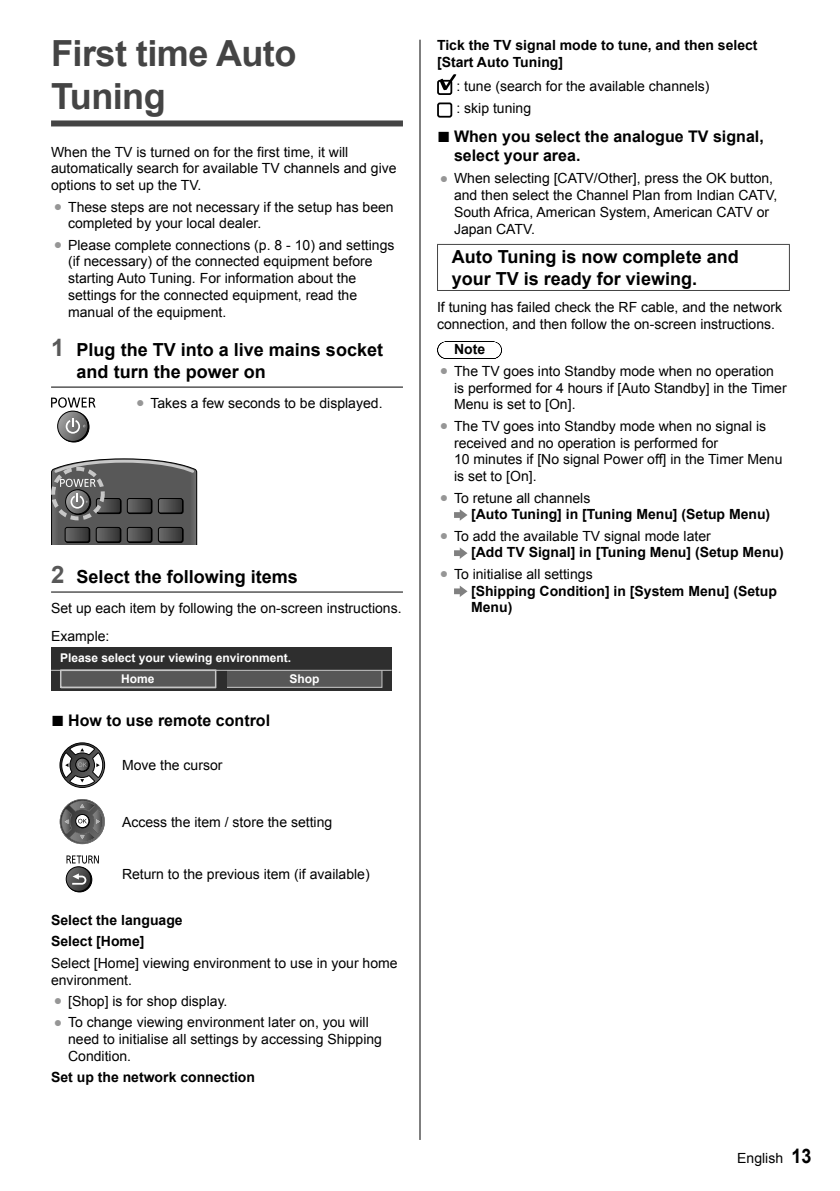
<style>
.page{position:relative;width:840px;height:1191px;background:#fff}
.page>*{position:absolute;margin:0;border:0;box-sizing:border-box;transform-origin:0 0}
.t1{font:700 36px/43.2px "Arial";letter-spacing:-.015em;color:#444}
.t2{font:700 18px/21.6px "Arial";color:#000}
.t3{font:700 16px/19.2px "Arial";color:#000}
.t4{font:14px/16.8px "Arial";color:#000}
.t5{font:700 14px/16.8px "Arial";color:#000}
.t6{font:700 12px/20.6px "Arial";color:#fff}
.s1{color:#969696}
.s2{font-size:24px;color:#585858}
.s3{font-size:22px}
.s4{font-weight:400;color:#969696}
.s5{font-weight:400}
.s6{font-weight:700;font-size:20px}
</style>
<div class="page">
<hr style="left:419px;top:40px;width:1px;height:1100px;background:#000">
<svg style="left:445px;top:341px;width:48px;height:18px"></svg>
<svg style="left:439px;top:74px;width:17px;height:16px"></svg>
<div style="left:437px;top:80px;width:15px;height:15px;border:2px solid #000;border-radius:2px"></div>
<div style="left:437px;top:102px;width:15px;height:16px;border:2px solid #000;border-radius:2px"></div>
<hr style="left:437px;top:244px;width:352px;height:1px;background:#444">
<hr style="left:437px;top:245px;width:1px;height:45px;background:#444">
<hr style="left:437px;top:290px;width:352px;height:1px;background:#444">
<hr style="left:788px;top:245px;width:1px;height:45px;background:#444">
<svg style="left:454px;top:509px;width:13px;height:12px"></svg>
<svg style="left:454px;top:547px;width:13px;height:12px"></svg>
<svg style="left:454px;top:586px;width:13px;height:11px"></svg>
<div style="left:51px;top:120px;width:352px;height:6px;background:#444"></div>
<hr style="left:51px;top:386px;width:352px;height:1px;background:#000">
<hr style="left:51px;top:591px;width:352px;height:1px;background:#000">
<div style="left:59px;top:412px;width:30px;height:30px;background:#000;border-radius:50%"></div>
<div style="left:58px;top:411px;width:31px;height:31px;border:1px solid #000;border-radius:50%"></div>
<svg style="left:58px;top:411px;width:30px;height:30px"></svg>
<div style="left:57px;top:410px;width:31px;height:32px;border:1px solid #000;border-radius:50%"></div>
<svg style="left:66px;top:418px;width:20px;height:15px"></svg>
<svg style="left:51px;top:397px;width:44px;height:11px"></svg>
<svg style="left:51px;top:458px;width:146px;height:87px;background:#5f5f5f"></svg>
<div style="left:51px;top:467px;width:54px;height:53px;border:4px dashed #c7c7c7;border-radius:50%"></div>
<div style="left:51px;top:647px;width:340px;height:44px;background:#2e2e2e"></div>
<div style="left:61px;top:669px;width:154px;height:19px;background:#575757"></div>
<svg style="left:226px;top:669px;width:156px;height:19px;background:#5c5c5c"></svg>
<div style="left:60px;top:669px;width:156px;height:19px;border:2px solid #c6c6c6"></div>
<hr style="left:51px;top:670px;width:340px;height:1px;background:#c6c6c6">
<svg style="left:60px;top:743px;width:45px;height:44px"></svg>
<svg style="left:60px;top:799px;width:45px;height:45px"></svg>
<div style="left:67px;top:867px;width:25px;height:25px;background:#000;border-radius:50%"></div>
<div style="left:67px;top:867px;width:25px;height:25px;border:1px solid #000;border-radius:50%"></div>
<svg style="left:66px;top:866px;width:25px;height:25px"></svg>
<div style="left:66px;top:866px;width:25px;height:26px;border:1px solid #000;border-radius:50%"></div>
<svg style="left:72px;top:873px;width:14px;height:11px"></svg>
<svg style="left:66px;top:855px;width:33px;height:8px"></svg>
<h1 class="t1" style="left:51px;top:32px;width:247px">First time Auto<br>Tuning</h1>
<p class="t4" style="left:51px;top:143px;width:347px">When the TV is turned on for the first time, it will automatically search for available TV channels and give options to set up the TV.</p>
<p class="t4" style="left:68px;top:198px;width:327px;text-indent:-14px"><span class="s1">●</span> These steps are not necessary if the setup has been completed by your local dealer.</p>
<p class="t4" style="left:68px;top:236px;width:328px;text-indent:-14px"><span class="s1">●</span> Please complete connections (p. 8 - 10) and settings (if necessary) of the connected equipment before starting Auto Tuning. For information about the settings for the connected equipment, read the manual of the equipment.</p>
<p class="t2" style="left:77px;top:339px;width:308px;text-indent:-26px"><span class="s2">1</span> Plug the TV into a live mains socket and turn the power on</p>
<p class="t4" style="left:136px;top:394px;width:248px"><span class="s1">●</span> Takes a few seconds to be displayed.</p>
<p class="t2" style="left:51px;top:566px;width:248px"><span class="s2">2</span> Select the following items</p>
<p class="t4" style="left:51px;top:595px;width:352px;line-height:27.2px">Set up each item by following the on-screen instructions.<br>Example:</p>
<p class="t6" style="left:121px;top:647px;width:171px;text-indent:-61px">Please select your viewing environment.<br>Home</p>
<p class="t6" style="left:289px;top:668px;width:31px">Shop</p>
<p class="t3" style="left:51px;top:710px;width:220px"><span class="s3">■</span> How to use remote control</p>
<p class="t4" style="left:122px;top:757px;width:102px">Move the cursor</p>
<p class="t4" style="left:122px;top:813px;width:212px">Access the item / store the setting</p>
<p class="t4" style="left:122px;top:865px;width:249px">Return to the previous item (if available)</p>
<p class="t5" style="left:51px;top:909px;width:133px;line-height:21.4px">Select the language<br>Select [Home]</p>
<p class="t4" style="left:51px;top:954px;width:348px">Select [Home] viewing environment to use in your home environment.</p>
<p class="t4" style="left:54px;top:992px;width:175px"><span class="s1">●</span> [Shop] is for shop display.</p>
<p class="t4" style="left:68px;top:1014px;width:315px;text-indent:-14px"><span class="s1">●</span> To change viewing environment later on, you will need to initialise all settings by accessing Shipping<br>Condition.</p>
<p class="t5" style="left:51px;top:1069px;width:205px">Set up the network connection</p>
<p class="t5" style="left:437px;top:37px;width:322px">Tick the TV signal mode to tune, and then select [Start Auto Tuning]</p>
<p class="t4" style="left:456px;top:76px;width:254px;line-height:21.4px">: tune (search for the available channels) : skip tuning</p>
<p class="t3" style="left:454px;top:127px;width:311px;text-indent:-17px"><span class="s3">■</span> When you select the analogue TV signal, select your area.</p>
<p class="t4" style="left:454px;top:170px;width:324px;text-indent:-14px"><span class="s1">●</span> When selecting [CATV/Other], press the OK button, and then select the Channel Plan from Indian CATV, South Africa, American System, American CATV or Japan CATV.</p>
<p class="t2" style="left:451px;top:246px;width:288px">Auto Tuning is now complete and your TV is ready for viewing.</p>
<p class="t4" style="left:437px;top:299px;width:346px">If tuning has failed check the RF cable, and the network connection, and then follow the on-screen instructions.</p>
<p class="t5" style="left:454px;top:341px;width:33px">Note</p>
<p class="t4" style="left:454px;top:362px;width:334px;text-indent:-14px"><span class="s1">●</span> The TV goes into Standby mode when no operation is performed for 4 hours if [Auto Standby] in the Timer<br>Menu is set to [On].</p>
<p class="t4" style="left:454px;top:417px;width:330px;text-indent:-14px"><span class="s1">●</span> The TV goes into Standby mode when no signal is received and no operation is performed for<br>10 minutes if [No signal Power off] in the Timer Menu is set to [On].</p>
<p class="t5" style="left:471px;top:489px;width:300px;text-indent:-31px"><span class="s4">●</span> <span class="s5">To retune all channels<br></span>[Auto Tuning] in [Tuning Menu] (Setup Menu)</p>
<p class="t5" style="left:471px;top:527px;width:314px;text-indent:-31px"><span class="s4">●</span> <span class="s5">To add the available TV signal mode later<br></span>[Add TV Signal] in [Tuning Menu] (Setup Menu)</p>
<p class="t5" style="left:471px;top:565px;width:307px;text-indent:-31px"><span class="s4">●</span> <span class="s5">To initialise all settings<br></span>[Shipping Condition] in [System Menu] (Setup<br>Menu)</p>
<p class="t4" style="left:736px;top:1149px;width:76px">English <span class="s6">13</span></p>
</div>
